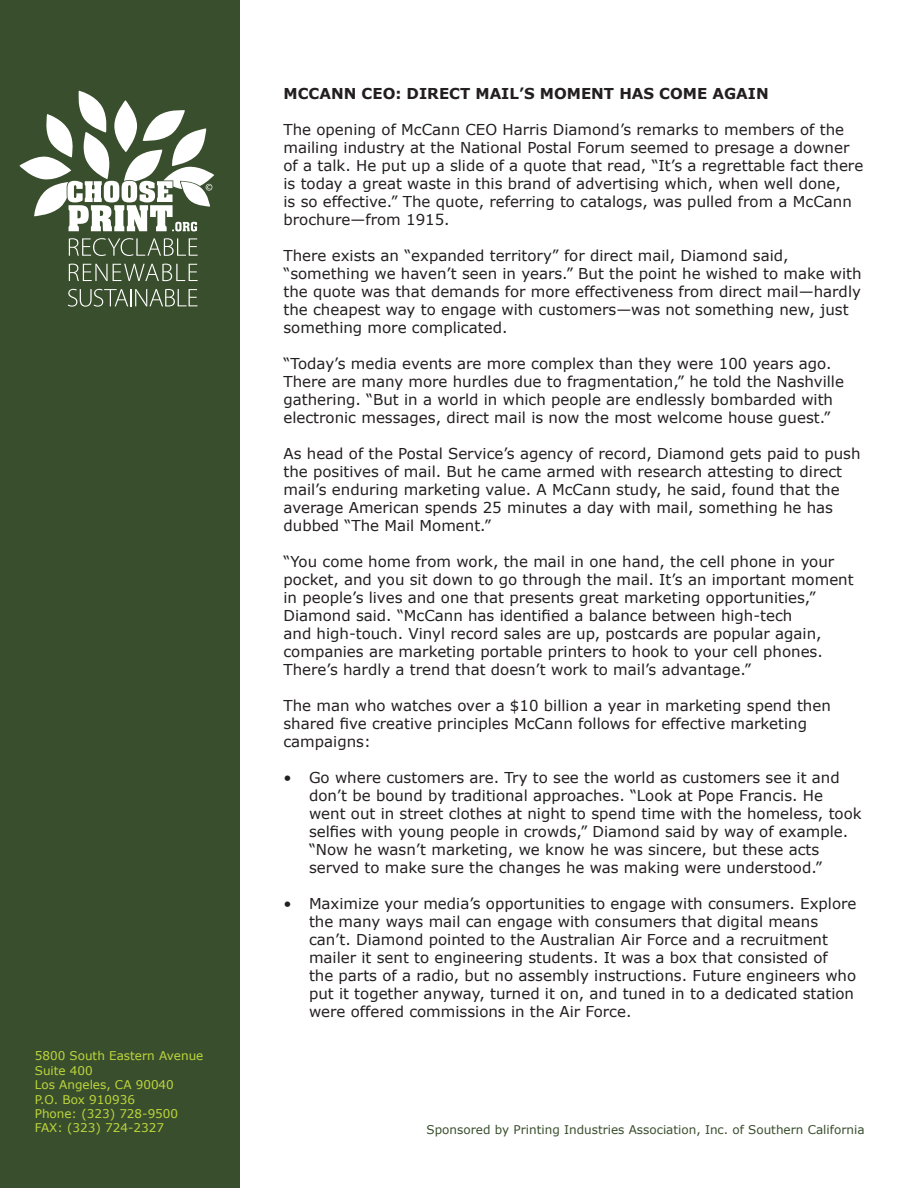
<style>
.page{position:relative;width:918px;height:1188px;background:#fff}
.page>*{position:absolute;margin:0;border:0;box-sizing:border-box;transform-origin:0 0}
.t1{font:15px/18px "Verdana";color:#231f20}
.t2{font:700 15px "Verdana";color:#231f20}
.t3{font:12px "Verdana";color:#bdd63c}
.t4{font:12px "Verdana";color:#394e2d}
</style>
<div class="page">
<div style="left:0;top:0;width:240px;height:1187px;background:#394e2d"></div>
<svg style="left:69px;top:238px;width:129px;height:18px"></svg>
<svg style="left:69px;top:264px;width:129px;height:17px"></svg>
<svg style="left:68px;top:289px;width:130px;height:18px"></svg>
<svg style="left:19px;top:91px;width:195px;height:140px"></svg>
<p class="t2" style="left:284px;top:84px;width:487px">MCCANN CEO: DIRECT MAIL’S MOMENT HAS COME AGAIN</p>
<p class="t1" style="left:284px;top:121px;width:581px">The opening of McCann CEO Harris Diamond’s remarks to members of the mailing industry at the National Postal Forum seemed to presage a downer of a talk. He put up a slide of a quote that read, “It’s a regrettable fact there is today a great waste in this brand of advertising which, when well done,<br>is so effective.” The quote, referring to catalogs, was pulled from a McCann brochure—from 1915.</p>
<p class="t1" style="left:284px;top:247px;width:580px">There exists an “expanded territory” for direct mail, Diamond said, “something we haven’t seen in years.” But the point he wished to make with the quote was that demands for more effectiveness from direct mail—hardly the cheapest way to engage with customers—was not something new, just something more complicated.</p>
<p class="t1" style="left:284px;top:355px;width:562px">“Today’s media events are more complex than they were 100 years ago.<br>There are many more hurdles due to fragmentation,” he told the Nashville gathering. “But in a world in which people are endlessly bombarded with electronic messages, direct mail is now the most welcome house guest.”</p>
<p class="t1" style="left:284px;top:445px;width:579px">As head of the Postal Service’s agency of record, Diamond gets paid to push the positives of mail. But he came armed with research attesting to direct mail’s enduring marketing value. A McCann study, he said, found that the average American spends 25 minutes a day with mail, something he has dubbed “The Mail Moment.”</p>
<p class="t1" style="left:284px;top:553px;width:572px">“You come home from work, the mail in one hand, the cell phone in your pocket, and you sit down to go through the mail. It’s an important moment in people’s lives and one that presents great marketing opportunities,” Diamond said. “McCann has identified a balance between high-tech<br>and high-touch. Vinyl record sales are up, postcards are popular again, companies are marketing portable printers to hook to your cell phones.<br>There’s hardly a trend that doesn’t work to mail’s advantage.”</p>
<p class="t1" style="left:284px;top:697px;width:549px">The man who watches over a $10 billion a year in marketing spend then shared five creative principles McCann follows for effective marketing campaigns:</p>
<p class="t1" style="left:309px;top:769px;width:554px;text-indent:-26px">• Go where customers are. Try to see the world as customers see it and don’t be bound by traditional approaches. “Look at Pope Francis. He went out in street clothes at night to spend time with the homeless, took selfies with young people in crowds,” Diamond said by way of example. “Now he wasn’t marketing, we know he was sincere, but these acts served to make sure the changes he was making were understood.”</p>
<p class="t1" style="left:309px;top:895px;width:549px;text-indent:-26px">• Maximize your media’s opportunities to engage with consumers. Explore the many ways mail can engage with consumers that digital means can’t. Diamond pointed to the Australian Air Force and a recruitment mailer it sent to engineering students. It was a box that consisted of<br>the parts of a radio, but no assembly instructions. Future engineers who put it together anyway, turned it on, and tuned in to a dedicated station were offered commissions in the Air Force.</p>
<p class="t3" style="left:35px;top:1048px;width:170px">5800 South Eastern Avenue</p>
<p class="t3" style="left:35px;top:1063px;width:60px">Suite 400</p>
<p class="t3" style="left:35px;top:1077px;width:141px">Los Angeles, CA 90040</p>
<p class="t3" style="left:35px;top:1092px;width:102px">P.O. Box 910936</p>
<p class="t3" style="left:35px;top:1106px;width:145px">Phone: (323) 728-9500</p>
<p class="t3" style="left:35px;top:1120px;width:131px">FAX: (323) 724-2327</p>
<p class="t4" style="left:427px;top:1122px;width:439px">Sponsored by Printing Industries Association, Inc. of Southern California</p>
</div>
